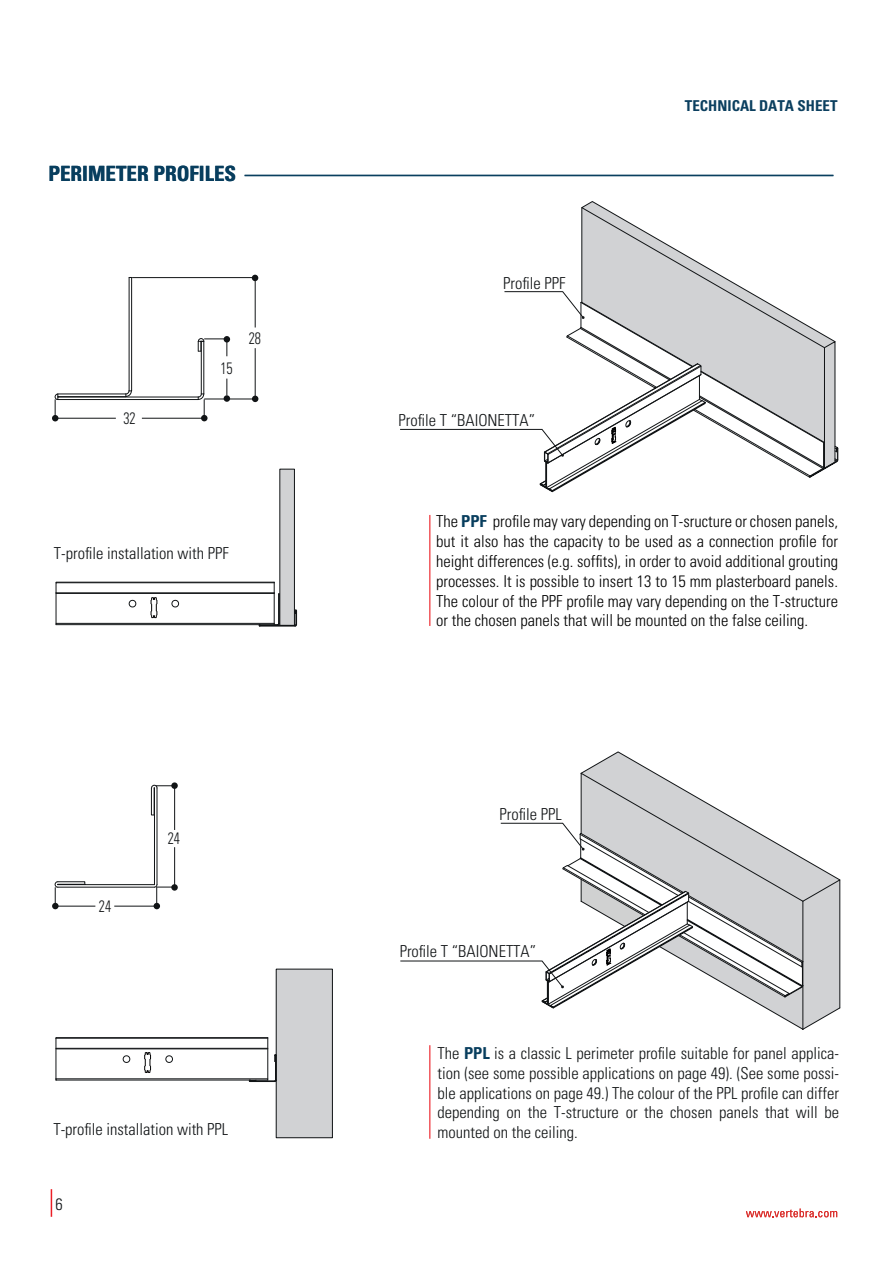
<style>
.page{position:relative;width:893px;height:1263px;background:#fff}
.page>*{position:absolute;margin:0;border:0;box-sizing:border-box;transform-origin:0 0}
.t1{font:700 condensed 21px "Univers LT Std";color:#083e5e}
.t2{font:300 condensed 16.5px/19.8px "Univers LT Std";color:#000001;text-align:justify}
.t3{font:300 condensed 16.5px/19.8px "Univers LT Std";color:#111415;text-align:justify}
.t4{font:300 condensed 16.5px "Univers LT Std";color:#111416}
.t5{font:300 condensed 16.5px "Univers LT Std";color:#101315}
.t6{font:300 condensed 16.5px "Univers LT Std";color:#111416;scale:.84 1}
.t7{font:700 condensed 15px "Univers LT Std";color:#0b3f5f}
.s1{font-weight:700;color:#083e5e}
</style>
<div class="page">
<svg style="left:746px;top:1208px;width:91px;height:9px"></svg>
<svg style="left:51px;top:1189px;width:1px;height:28px"></svg>
<div style="left:276px;top:969px;width:56px;height:169px;background:#d1d2d4"></div>
<div style="left:280px;top:469px;width:14px;height:156px;background:#d1d2d4"></div>
<svg style="left:765px;top:1008px;width:75px;height:22px"></svg>
<hr style="left:260px;top:626px;width:35px;height:1px;background:#111416">
<div style="left:280px;top:469px;width:15px;height:157px;border:1px solid #111416"></div>
<div style="left:276px;top:969px;width:57px;height:169px;border:1px solid #111416"></div>
<hr style="left:58px;top:887px;width:96px;height:1px;background:#111416">
<hr style="left:58px;top:884px;width:96px;height:1px;background:#111416">
<hr style="left:157px;top:788px;width:1px;height:97px;background:#111416">
<hr style="left:154px;top:788px;width:1px;height:97px;background:#111416">
<hr style="left:132px;top:277px;width:126px;height:1px;background:#111416">
<hr style="left:204px;top:399px;width:52px;height:1px;background:#111416">
<svg style="left:252px;top:275px;width:6px;height:6px"></svg>
<svg style="left:252px;top:396px;width:6px;height:6px"></svg>
<hr style="left:255px;top:348px;width:1px;height:50px;background:#111416">
<hr style="left:255px;top:278px;width:1px;height:49px;background:#111416">
<svg style="left:52px;top:277px;width:178px;height:144px"></svg>
<hr style="left:55px;top:418px;width:61px;height:1px;background:#111416">
<hr style="left:142px;top:418px;width:60px;height:1px;background:#111416">
<div style="left:52px;top:903px;width:7px;height:6px;background:#111416;border-radius:50%"></div>
<svg style="left:54px;top:881px;width:32px;height:25px"></svg>
<hr style="left:114px;top:906px;width:41px;height:1px;background:#111416">
<hr style="left:53px;top:906px;width:42px;height:1px;background:#111416">
<svg style="left:154px;top:884px;width:19px;height:25px"></svg>
<svg style="left:171px;top:782px;width:7px;height:7px"></svg>
<svg style="left:171px;top:884px;width:7px;height:7px"></svg>
<svg style="left:151px;top:784px;width:24px;height:32px"></svg>
<hr style="left:174px;top:787px;width:1px;height:43px;background:#111416">
<hr style="left:174px;top:847px;width:1px;height:40px;background:#111416">
<svg style="left:400px;top:201px;width:438px;height:291px"></svg>
<svg style="left:400px;top:751px;width:440px;height:257px"></svg>
<svg style="left:56px;top:582px;width:241px;height:44px"></svg>
<svg style="left:56px;top:1037px;width:221px;height:45px"></svg>
<hr style="left:245px;top:175px;width:588px;height:1px;background:#093f5f">
<hr style="left:429px;top:1045px;width:1px;height:94px;background:#ec1d25">
<hr style="left:429px;top:515px;width:1px;height:111px;background:#ec1f26">
<p class="t1" style="left:48px;top:161px;width:189px">PERIMETER PROFILES</p>
<p class="t6" style="left:124px;top:408px;width:16px">32</p>
<p class="t6" style="left:220px;top:358px;width:16px">15</p>
<p class="t6" style="left:249px;top:328px;width:16px">28</p>
<p class="t5" style="left:54px;top:543px;width:176px">T-profile installation with PPF</p>
<p class="t6" style="left:99px;top:896px;width:16px">24</p>
<p class="t6" style="left:168px;top:829px;width:16px">24</p>
<p class="t5" style="left:53px;top:1119px;width:176px">T-profile installation with PPL</p>
<p class="t4" style="left:56px;top:1194px;width:9px">6</p>
<p class="t4" style="left:503px;top:273px;width:64px">Profile PPF</p>
<p class="t4" style="left:399px;top:410px;width:138px">Profile T “BAIONETTA”</p>
<p class="t7" style="left:685px;top:96px;width:154px">TECHNICAL DATA SHEET</p>
<p class="t2" style="left:436px;top:512px;width:403px">The <span class="s1">PPF</span> profile may vary depending on T-sructure or chosen panels, but it also has the capacity to be used as a connection profile for height differences (e.g. soffits), in order to avoid additional grouting processes. It is possible to insert 13 to 15 mm plasterboard panels.<br>The colour of the PPF profile may vary depending on the T-structure or the chosen panels that will be mounted on the false ceiling.</p>
<p class="t4" style="left:500px;top:804px;width:64px">Profile PPL</p>
<p class="t4" style="left:400px;top:942px;width:138px">Profile T “BAIONETTA”</p>
<p class="t3" style="left:438px;top:1043px;width:403px">The <span class="s1">PPL</span> is a classic L perimeter profile suitable for panel applica&shy;tion (see some possible applications on page 49). (See some possi&shy;ble applications on page 49.) The colour of the PPL profile can differ depending on the T-structure or the chosen panels that will be mounted on the ceiling.</p>
</div>
